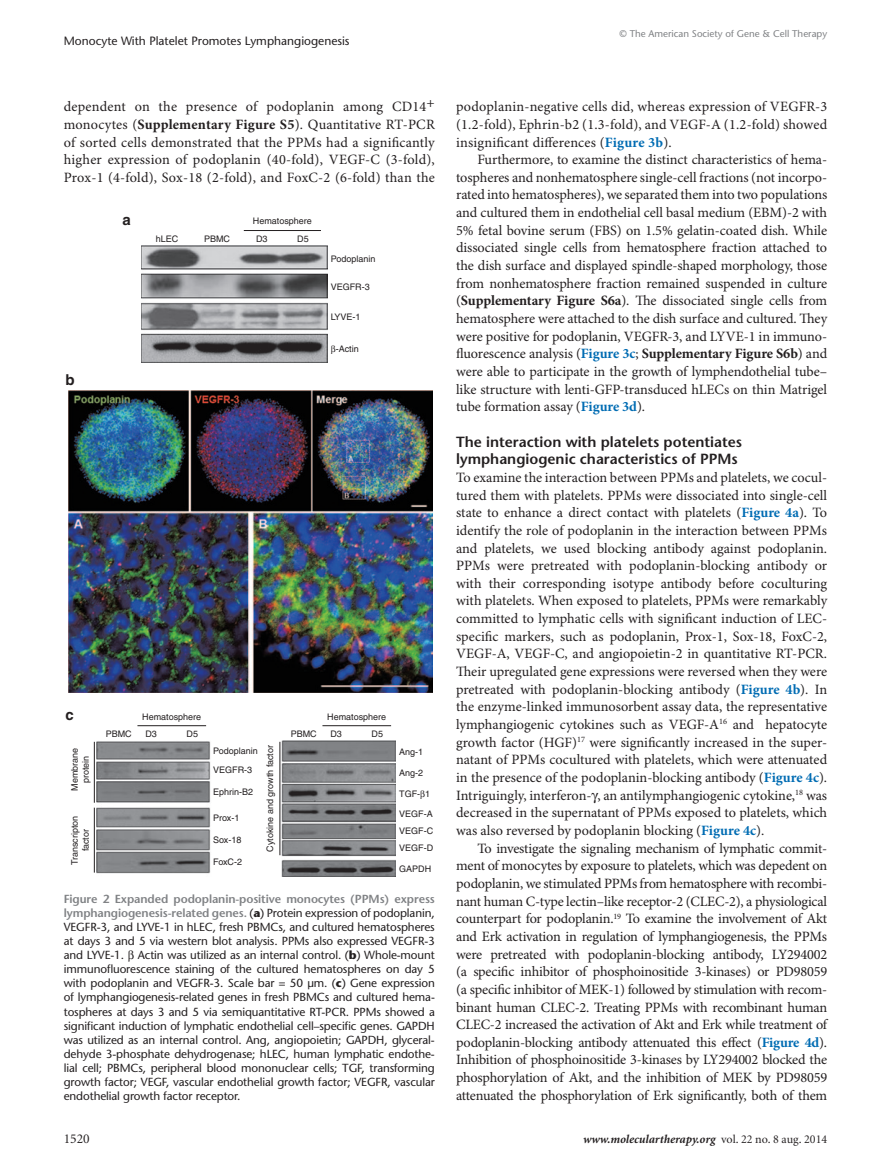
<style>
.page{position:relative;width:891px;height:1175px;background:#fff}
.page>*{position:absolute;margin:0;border:0;box-sizing:border-box;transform-origin:0 0}
.t1{font:700 15px "Helvetica";color:#231f20}
.t2{font:600 14.7px/17.7px "ITC Stone Sans";color:#231f20}
.t3{font:14.25px/17.7px "Minion Pro";color:#231f20;text-align:justify}
.t4{font:13.5px "Minion";color:#231f20}
.t5{font:12px "Stone Sans";color:#231f20}
.t6{font:italic 700 12px "Minion";color:#231f20}
.t7{font:11.7px/14.1px "Stone Sans";letter-spacing:-.01em;color:#231f20;text-align:justify}
.t8{font:600 11.7px "ITC Stone Sans";letter-spacing:-.01em;color:#808285}
.t9{font:9.75px "Stone Sans";color:#808285}
.t10{font:9px/17.1px "Helvetica";color:#231f20;text-align:center}
.s1{font-weight:700}
.s2{font-weight:700;color:#006cb3}
.s3{font-family:"ITC Stone Sans";font-weight:600;color:#808285}
.s4{font-weight:400;font-style:normal}
</style>
<div class="page">
<img style="left:97px;top:740px;width:298px;height:136px">
<img style="left:141px;top:246px;width:186px;height:116px">
<img style="left:68px;top:390px;width:365px;height:302px">
<hr style="left:244px;top:230px;width:77px;height:1px;background:#231f20">
<hr style="left:137px;top:725px;width:69px;height:1px;background:#231f20">
<hr style="left:322px;top:725px;width:69px;height:1px;background:#231f20">
<hr style="left:94px;top:741px;width:1px;height:61px;background:#231f20">
<hr style="left:279px;top:741px;width:1px;height:114px;background:#231f20">
<hr style="left:94px;top:807px;width:1px;height:65px;background:#231f20">
<p class="t5" style="left:64px;top:34px;width:287px">Monocyte With Platelet Promotes Lymphangiogenesis</p>
<p class="t9" style="left:620px;top:28px;width:209px">© The American Society of Gene &amp; Cell Therapy</p>
<p class="t3" style="left:64px;top:98px;width:373px">dependent on the presence of podoplanin among CD14+ monocytes (<span class="s1">Supplementary Figure S5</span>). Quantitative RT-PCR of sorted cells demonstrated that the PPMs had a significantly higher expression of podoplanin (40-fold), VEGF-C (3-fold), Prox-1 (4-fold), Sox-18 (2-fold), and FoxC-2 (6-fold) than the</p>
<p class="t3" style="left:456px;top:98px;width:373px">podoplanin-negative cells did, whereas expression of VEGFR-3 (1.2-fold), Ephrin-b2 (1.3-fold), and VEGF-A (1.2-fold) showed insignificant differences (<span class="s2">Figure 3b</span>).</p>
<p class="t3" style="left:456px;top:151px;width:373px;text-indent:21px">Furthermore, to examine the distinct characteristics of hema&shy;tospheres and nonhematosphere single-cell fractions (not incorpo&shy;rated into hematospheres), we separated them into two populations and cultured them in endothelial cell basal medium (EBM)-2 with 5% fetal bovine serum (FBS) on 1.5% gelatin-coated dish. While dissociated single cells from hematosphere fraction attached to the dish surface and displayed spindle-shaped morphology, those from nonhematosphere fraction remained suspended in culture (<span class="s1">Supplementary Figure S6a</span>). The dissociated single cells from hematosphere were attached to the dish surface and cultured. They were positive for podoplanin, VEGFR-3, and LYVE-1 in immuno&shy;fluorescence analysis (<span class="s2">Figure 3c</span>; <span class="s1">Supplementary Figure S6b</span>) and were able to participate in the growth of lymphendothelial tube– like structure with lenti-GFP-transduced hLECs on thin Matrigel tube formation assay (<span class="s2">Figure 3d</span>).</p>
<p class="t2" style="left:456px;top:432px;width:288px">The interaction with platelets potentiates lymphangiogenic characteristics of PPMs</p>
<p class="t3" style="left:456px;top:469px;width:373px">To examine the interaction between PPMs and platelets, we cocul&shy;tured them with platelets. PPMs were dissociated into single-cell state to enhance a direct contact with platelets (<span class="s2">Figure 4a</span>). To identify the role of podoplanin in the interaction between PPMs and platelets, we used blocking antibody against podoplanin.<br>PPMs were pretreated with podoplanin-blocking antibody or with their corresponding isotype antibody before coculturing with platelets. When exposed to platelets, PPMs were remarkably committed to lymphatic cells with significant induction of LEC&shy;specific markers, such as podoplanin, Prox-1, Sox-18, FoxC-2, VEGF-A, VEGF-C, and angiopoietin-2 in quantitative RT-PCR.<br>Their upregulated gene expressions were reversed when they were pretreated with podoplanin-blocking antibody (<span class="s2">Figure 4b</span>). In the enzyme-linked immunosorbent assay data, the representative lymphangiogenic cytokines such as VEGF-A<sup>16</sup> and hepatocyte growth factor (HGF)<sup>17</sup> were significantly increased in the super&shy;natant of PPMs cocultured with platelets, which were attenuated in the presence of the podoplanin-blocking antibody (<span class="s2">Figure 4c</span>).<br>Intriguingly, interferon- , an antilymphangiogenic cytokine,<sup>18</sup> was decreased in the supernatant of PPMs exposed to platelets, which was also reversed by podoplanin blocking (<span class="s2">Figure 4c</span>).</p>
<p class="t3" style="left:456px;top:839px;width:373px;text-indent:21px">To investigate the signaling mechanism of lymphatic commit&shy;ment of monocytes by exposure to platelets, which was depedent on podoplanin, we stimulated PPMs from hematosphere with recombi&shy;nant human C-type lectin–like receptor-2 (CLEC-2), a physiological counterpart for podoplanin.<sup>19</sup> To examine the involvement of Akt and Erk activation in regulation of lymphangiogenesis, the PPMs were pretreated with podoplanin-blocking antibody, LY294002 (a specific inhibitor of phosphoinositide 3-kinases) or PD98059 (a specific inhibitor of MEK-1) followed by stimulation with recom&shy;binant human CLEC-2. Treating PPMs with recombinant human CLEC-2 increased the activation of Akt and Erk while treatment of podoplanin-blocking antibody attenuated this effect (<span class="s2">Figure 4d</span>).<br>Inhibition of phosphoinositide 3-kinases by LY294002 blocked the phosphorylation of Akt, and the inhibition of MEK by PD98059 attenuated the phosphorylation of Erk significantly, both of them</p>
<p class="t1" style="left:122px;top:210px;width:10px">a</p>
<p class="t10" style="left:253px;top:213px;width:61px">Hematosphere</p>
<p class="t10" style="left:156px;top:230px;width:24px">hLEC</p>
<p class="t10" style="left:204px;top:230px;width:28px">PBMC</p>
<p class="t10" style="left:256px;top:230px;width:13px">D3</p>
<p class="t10" style="left:297px;top:230px;width:13px">D5</p>
<p class="t10" style="left:331px;top:251px;width:46px">Podoplanin</p>
<p class="t10" style="left:331px;top:278px;width:41px">VEGFR-3</p>
<p class="t10" style="left:331px;top:308px;width:31px">LYVE-1</p>
<p class="t10" style="left:336px;top:340px;width:25px">-Actin</p>
<p class="t1" style="left:65px;top:371px;width:11px">b</p>
<p class="t1" style="left:65px;top:705px;width:10px">c</p>
<p class="t10" style="left:142px;top:708px;width:61px">Hematosphere</p>
<p class="t10" style="left:327px;top:708px;width:61px">Hematosphere</p>
<p class="t10" style="left:106px;top:725px;width:28px">PBMC</p>
<p class="t10" style="left:291px;top:725px;width:28px">PBMC</p>
<p class="t10" style="left:330px;top:725px;width:13px">D3</p>
<p class="t10" style="left:372px;top:725px;width:13px">D5</p>
<p class="t10" style="left:145px;top:725px;width:13px">D3</p>
<p class="t10" style="left:187px;top:725px;width:13px">D5</p>
<p class="t10" style="left:69px;top:790px;width:45px;line-height:10.8px;rotate:-90deg">Membrane protein</p>
<p class="t10" style="left:262px;top:851px;width:108px;rotate:-90deg">Cytokine and growth factor</p>
<p class="t10" style="left:213px;top:742px;width:46px">Podoplanin</p>
<p class="t10" style="left:399px;top:743px;width:26px">Ang-1</p>
<p class="t10" style="left:399px;top:764px;width:26px">Ang-2</p>
<p class="t10" style="left:399px;top:785px;width:32px">TGF- 1</p>
<p class="t10" style="left:399px;top:805px;width:36px;text-align:justify">VEGF-A VEGF-C VEGF-D</p>
<p class="t10" style="left:399px;top:860px;width:34px">GAPDH</p>
<p class="t10" style="left:213px;top:761px;width:41px">VEGFR-3</p>
<p class="t10" style="left:213px;top:783px;width:42px">Ephrin-B2</p>
<p class="t10" style="left:213px;top:809px;width:28px">Prox-1</p>
<p class="t10" style="left:213px;top:830px;width:30px">Sox-18</p>
<p class="t10" style="left:213px;top:853px;width:30px">FoxC-2</p>
<p class="t10" style="left:69px;top:864px;width:50px;line-height:10.8px;rotate:-90deg">Transcripton factor</p>
<p class="t8" style="left:64px;top:892px;width:373px">Figure 2 Expanded podoplanin-positive monocytes (PPMs) express</p>
<p class="t7" style="left:64px;top:906px;width:373px"><span class="s3">lymphangiogenesis-related genes.</span> (<span class="s1">a</span>) Protein expression of podoplanin, VEGFR-3, and LYVE-1 in hLEC, fresh PBMCs, and cultured hematospheres at days 3 and 5 via western blot analysis. PPMs also expressed VEGFR-3 and LYVE-1. Actin was utilized as an internal control. (<span class="s1">b</span>) Whole-mount immunofluorescence staining of the cultured hematospheres on day 5 with podoplanin and VEGFR-3. Scale bar = 50 µm. (<span class="s1">c</span>) Gene expression of lymphangiogenesis-related genes in fresh PBMCs and cultured hema&shy;tospheres at days 3 and 5 via semiquantitative RT-PCR. PPMs showed a significant induction of lymphatic endothelial cell–specific genes. GAPDH was utilized as an internal control. Ang, angiopoietin; GAPDH, glyceral&shy;dehyde 3-phosphate dehydrogenase; hLEC, human lymphatic endothe&shy;lial cell; PBMCs, peripheral blood mononuclear cells; TGF, transforming growth factor; VEGF, vascular endothelial growth factor; VEGFR, vascular endothelial growth factor receptor.</p>
<p class="t4" style="left:64px;top:1132px;width:27px">1520</p>
<p class="t6" style="left:583px;top:1133px;width:246px">www.moleculartherapy.org <span class="s4">vol. 22 no. 8 aug. 2014</span></p>
</div>
